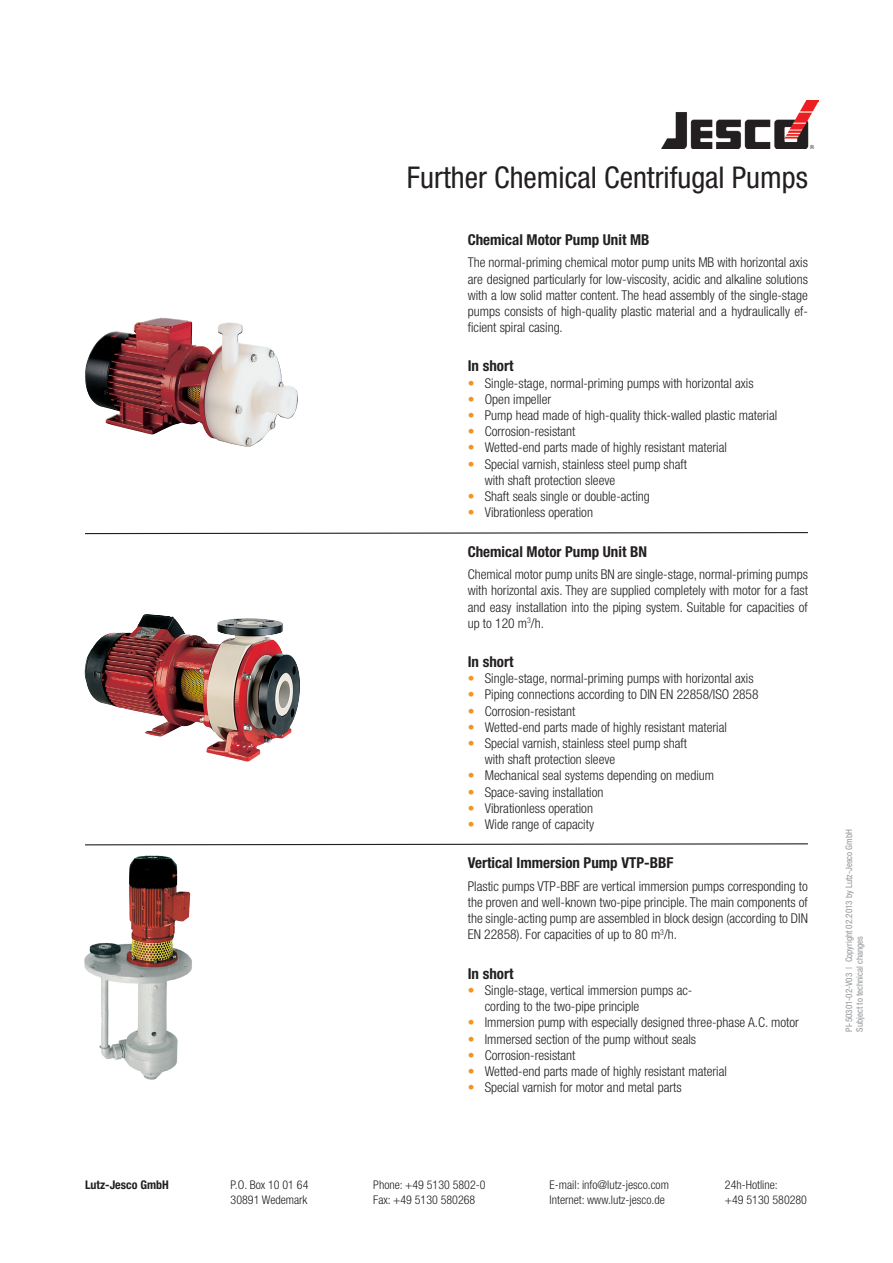
<style>
.page{position:relative;width:893px;height:1263px;background:#fff}
.page>*{position:absolute;margin:0;border:0;box-sizing:border-box;transform-origin:0 0}
.pi-produktname{font:condensed 30px "Helvetica Neue LT Pro";color:#231f20}
.pi-fliesstext-kapite{font:700 condensed 15px "Helvetica Neue LT Pro";color:#231f20}
.pi-fliesstext-aufzae{font:300 condensed 13.5px/16.2px "Helvetica Neue LT Pro";color:#231f20}
.pi-fliesstext{font:300 condensed 13.5px/16.2px "Helvetica Neue LT Pro";color:#231f20;text-align:justify}
.pi-anschrift{font:300 condensed 12px "Helvetica Neue LT Pro";color:#231f20}
.pi-anschrift-2{font:700 condensed 12px "Helvetica Neue LT Pro";color:#231f20}
.pi-versionierung{font:condensed 9px "Helvetica Neue LT Pro";color:#939598}
.s1{color:#f7931d}
</style>
<div class="page">
<img style="left:85px;top:318px;width:213px;height:129px">
<img style="left:84px;top:855px;width:108px;height:225px">
<img style="left:84px;top:614px;width:216px;height:147px">
<img style="left:661px;top:101px;width:158px;height:48px">
<svg style="left:85px;top:532px;width:723px;height:3px"></svg>
<svg style="left:85px;top:843px;width:723px;height:3px"></svg>
<p class="pi-anschrift-2" style="left:85px;top:1178px;width:85px">Lutz-Jesco GmbH</p>
<p class="pi-anschrift" style="left:231px;top:1178px;width:79px">P.O. Box 10 01 64</p>
<p class="pi-anschrift" style="left:231px;top:1192px;width:78px">30891 Wedemark</p>
<p class="pi-produktname" style="left:407px;top:160px;width:402px">Further Chemical Centrifugal Pumps</p>
<p class="pi-fliesstext-kapite" style="left:468px;top:231px;width:183px">Chemical Motor Pump Unit MB</p>
<p class="pi-fliesstext" style="left:468px;top:254px;width:342px">The normal-priming chemical motor pump units MB with horizontal axis are designed particularly for low-viscosity, acidic and alkaline solutions with a low solid matter content. The head assembly of the single-stage pumps consists of high-quality plastic material and a hydraulically ef&shy;ficient spiral casing.</p>
<p class="pi-fliesstext-kapite" style="left:468px;top:357px;width:47px">In short</p>
<p class="pi-fliesstext-aufzae" style="left:468px;top:375px;width:287px"><span class="s1">•</span> Single-stage, normal-priming pumps with horizontal axis</p>
<p class="pi-fliesstext-aufzae" style="left:468px;top:391px;width:85px"><span class="s1">•</span> Open impeller</p>
<p class="pi-fliesstext-aufzae" style="left:468px;top:407px;width:311px"><span class="s1">•</span> Pump head made of high-quality thick-walled plastic material</p>
<p class="pi-fliesstext-aufzae" style="left:468px;top:423px;width:109px"><span class="s1">•</span> Corrosion-resistant</p>
<p class="pi-fliesstext-aufzae" style="left:468px;top:440px;width:261px"><span class="s1">•</span> Wetted-end parts made of highly resistant material</p>
<p class="pi-fliesstext-aufzae" style="left:485px;top:456px;width:204px;text-indent:-17px"><span class="s1">•</span> Special varnish, stainless steel pump shaft with shaft protection sleeve</p>
<p class="pi-fliesstext-aufzae" style="left:468px;top:488px;width:184px"><span class="s1">•</span> Shaft seals single or double-acting</p>
<p class="pi-fliesstext-aufzae" style="left:468px;top:504px;width:127px"><span class="s1">•</span> Vibrationless operation</p>
<p class="pi-fliesstext-kapite" style="left:468px;top:543px;width:181px">Chemical Motor Pump Unit BN</p>
<p class="pi-fliesstext" style="left:468px;top:566px;width:342px">Chemical motor pump units BN are single-stage, normal-priming pumps with horizontal axis. They are supplied completely with motor for a fast and easy installation into the piping system. Suitable for capacities of up to 120 m<sup>3</sup>/h.</p>
<p class="pi-fliesstext-kapite" style="left:468px;top:653px;width:47px">In short</p>
<p class="pi-fliesstext-aufzae" style="left:468px;top:670px;width:287px"><span class="s1">•</span> Single-stage, normal-priming pumps with horizontal axis</p>
<p class="pi-fliesstext-aufzae" style="left:468px;top:686px;width:292px"><span class="s1">•</span> Piping connections according to DIN EN 22858/ISO 2858</p>
<p class="pi-fliesstext-aufzae" style="left:468px;top:703px;width:109px"><span class="s1">•</span> Corrosion-resistant</p>
<p class="pi-fliesstext-aufzae" style="left:468px;top:719px;width:261px"><span class="s1">•</span> Wetted-end parts made of highly resistant material</p>
<p class="pi-fliesstext-aufzae" style="left:485px;top:735px;width:204px;text-indent:-17px"><span class="s1">•</span> Special varnish, stainless steel pump shaft with shaft protection sleeve</p>
<p class="pi-fliesstext-aufzae" style="left:468px;top:767px;width:248px"><span class="s1">•</span> Mechanical seal systems depending on medium</p>
<p class="pi-fliesstext-aufzae" style="left:468px;top:784px;width:137px"><span class="s1">•</span> Space-saving installation</p>
<p class="pi-fliesstext-aufzae" style="left:468px;top:800px;width:127px"><span class="s1">•</span> Vibrationless operation</p>
<p class="pi-fliesstext-aufzae" style="left:468px;top:816px;width:128px"><span class="s1">•</span> Wide range of capacity</p>
<p class="pi-fliesstext-kapite" style="left:468px;top:854px;width:207px">Vertical Immersion Pump VTP-BBF</p>
<p class="pi-fliesstext" style="left:468px;top:878px;width:342px">Plastic pumps VTP-BBF are vertical immersion pumps corresponding to the proven and well-known two-pipe principle. The main components of the single-acting pump are assembled in block design (according to DIN EN 22858). For capacities of up to 80 m<sup>3</sup>/h.</p>
<p class="pi-fliesstext-kapite" style="left:468px;top:965px;width:47px">In short</p>
<p class="pi-fliesstext-aufzae" style="left:485px;top:982px;width:209px;text-indent:-17px"><span class="s1">•</span> Single-stage, vertical immersion pumps ac&shy;cording to the two-pipe principle</p>
<p class="pi-fliesstext-aufzae" style="left:468px;top:1014px;width:333px"><span class="s1">•</span> Immersion pump with especially designed three-phase A.C. motor</p>
<p class="pi-fliesstext-aufzae" style="left:468px;top:1031px;width:230px"><span class="s1">•</span> Immersed section of the pump without seals</p>
<p class="pi-fliesstext-aufzae" style="left:468px;top:1047px;width:109px"><span class="s1">•</span> Corrosion-resistant</p>
<p class="pi-fliesstext-aufzae" style="left:468px;top:1063px;width:261px"><span class="s1">•</span> Wetted-end parts made of highly resistant material</p>
<p class="pi-fliesstext-aufzae" style="left:468px;top:1079px;width:215px"><span class="s1">•</span> Special varnish for motor and metal parts</p>
<p class="pi-anschrift" style="left:373px;top:1178px;width:114px">Phone: +49 5130 5802-0</p>
<p class="pi-anschrift" style="left:373px;top:1192px;width:104px">Fax: +49 5130 580268</p>
<p class="pi-anschrift" style="left:550px;top:1178px;width:121px">E-mail: info@lutz-jesco.com</p>
<p class="pi-anschrift" style="left:550px;top:1192px;width:117px">Internet: www.lutz-jesco.de</p>
<p class="pi-anschrift" style="left:725px;top:1178px;width:54px">24h-Hotline:</p>
<p class="pi-anschrift" style="left:725px;top:1192px;width:84px">+49 5130 580280</p>
<p class="pi-versionierung" style="left:843px;top:1032px;width:204px;rotate:-90deg">PI-50301-02-V03 | Copyright 02.2013 by Lutz-Jesco GmbH</p>
<p class="pi-versionierung" style="left:854px;top:1032px;width:97px;rotate:-90deg">Subject to technical changes</p>
</div>
